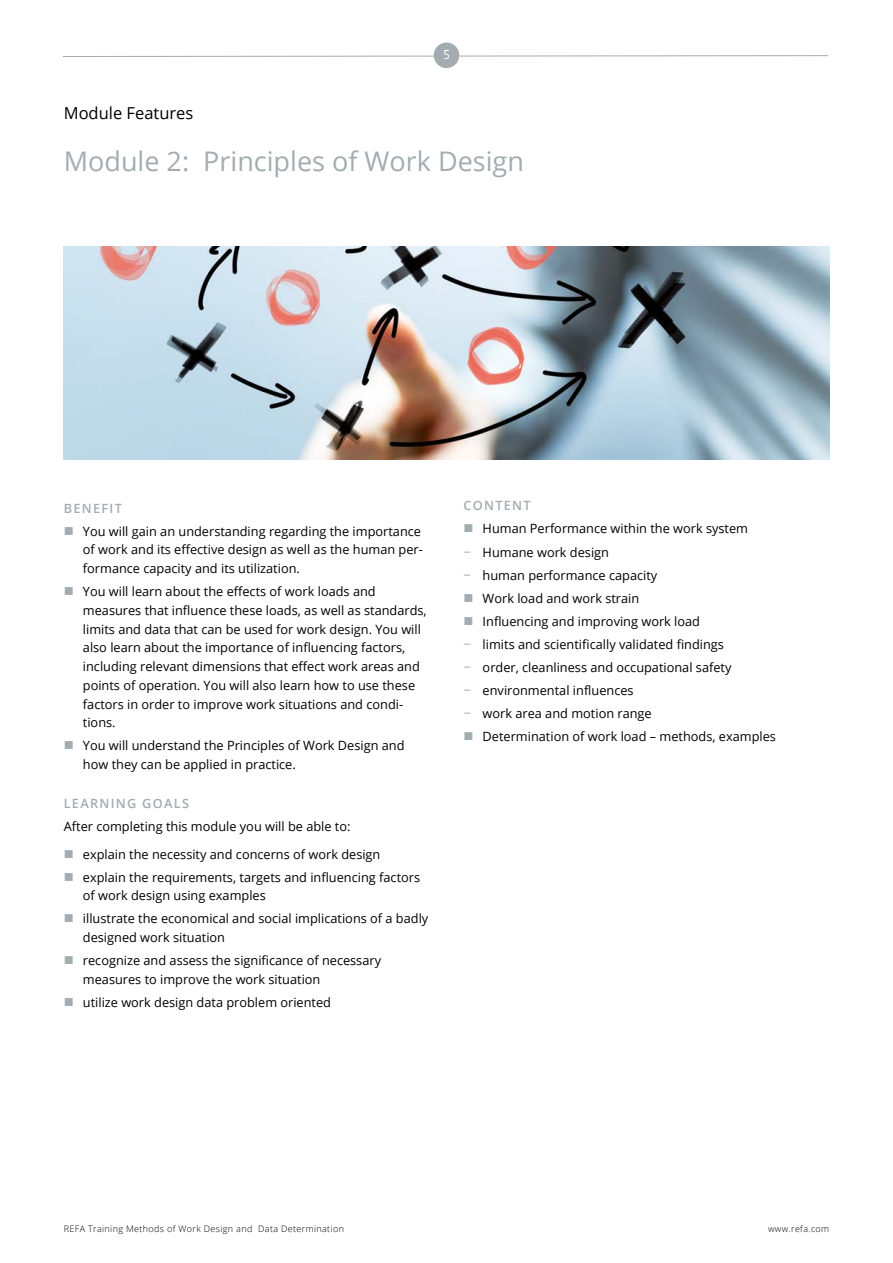
<style>
.page{position:relative;width:893px;height:1263px;background:#fff}
.page>*{position:absolute;margin:0;border:0;box-sizing:border-box;transform-origin:0 0}
.t1{font:27px "Open Sans";color:#a3acb1}
.t2{font:16.5px "Open Sans";color:#000}
.t3{font:12.75px/18.8px "Open Sans";color:#000}
.t4{font:600 12.75px "Open Sans";letter-spacing:.1em;color:#a3acb1}
.t5{font:12.75px "Segoe UI";color:#fff}
.t6{font:300 9px "Open Sans";letter-spacing:.04em;color:#000}
.s1{font-size:13.5px;color:#a3acb1}
</style>
<div class="page">
<svg style="left:63px;top:55px;width:766px;height:2px"></svg>
<div style="left:434px;top:43px;width:25px;height:25px;background:#a3acb1;border-radius:50%"></div>
<img style="left:64px;top:247px;width:765px;height:212px">
<p class="t5" style="left:443px;top:46px;width:8px">5</p>
<p class="t2" style="left:64px;top:102px;width:131px">Module Features</p>
<h1 class="t1" style="left:64px;top:143px;width:462px">Module 2: Principles of Work Design</h1>
<p class="t4" style="left:64px;top:499px;width:60px">BENEFIT</p>
<p class="t3" style="left:83px;top:521px;width:341px">You will gain an understanding regarding the importance of work and its effective design as well as the human per&shy;formance capacity and its utilization.</p>
<p class="t3" style="left:83px;top:582px;width:345px">You will learn about the effects of work loads and measures that influence these loads, as well as standards, limits and data that can be used for work design. You will also learn about the importance of influencing factors, including relevant dimensions that effect work areas and points of operation. You will also learn how to use these factors in order to improve work situations and condi&shy;tions.</p>
<p class="t3" style="left:83px;top:736px;width:323px">You will understand the Principles of Work Design and how they can be applied in practice.</p>
<p class="t4" style="left:64px;top:795px;width:127px">LEARNING GOALS</p>
<p class="t3" style="left:83px;top:813px;width:299px;line-height:27.3px;text-indent:-19px">After completing this module you will be able to: explain the necessity and concerns of work design</p>
<p class="t3" style="left:83px;top:867px;width:339px">explain the requirements, targets and influencing factors of work design using examples</p>
<p class="t3" style="left:83px;top:909px;width:347px">illustrate the economical and social implications of a badly designed work situation</p>
<p class="t3" style="left:83px;top:951px;width:300px">recognize and assess the significance of necessary measures to improve the work situation</p>
<p class="t3" style="left:83px;top:993px;width:250px">utilize work design data problem oriented</p>
<p class="t4" style="left:463px;top:497px;width:69px">CONTENT</p>
<p class="t3" style="left:483px;top:519px;width:267px">Human Performance within the work system</p>
<p class="t3" style="left:463px;top:542px;width:147px"><span class="s1">−</span> Humane work design</p>
<p class="t3" style="left:463px;top:565px;width:195px"><span class="s1">−</span> human performance capacity</p>
<p class="t3" style="left:483px;top:588px;width:158px">Work load and work strain</p>
<p class="t3" style="left:483px;top:611px;width:219px">Influencing and improving work load</p>
<p class="t3" style="left:463px;top:634px;width:262px"><span class="s1">−</span> limits and scientifically validated findings</p>
<p class="t3" style="left:463px;top:657px;width:270px"><span class="s1">−</span> order, cleanliness and occupational safety</p>
<p class="t3" style="left:463px;top:680px;width:172px"><span class="s1">−</span> environmental influences</p>
<p class="t3" style="left:463px;top:703px;width:190px"><span class="s1">−</span> work area and motion range</p>
<p class="t3" style="left:483px;top:726px;width:295px">Determination of work load – methods, examples</p>
<p class="t6" style="left:64px;top:1222px;width:282px">REFA Training Methods of Work Design and Data Determination</p>
<p class="t6" style="left:768px;top:1222px;width:63px">www.refa.com</p>
</div>
